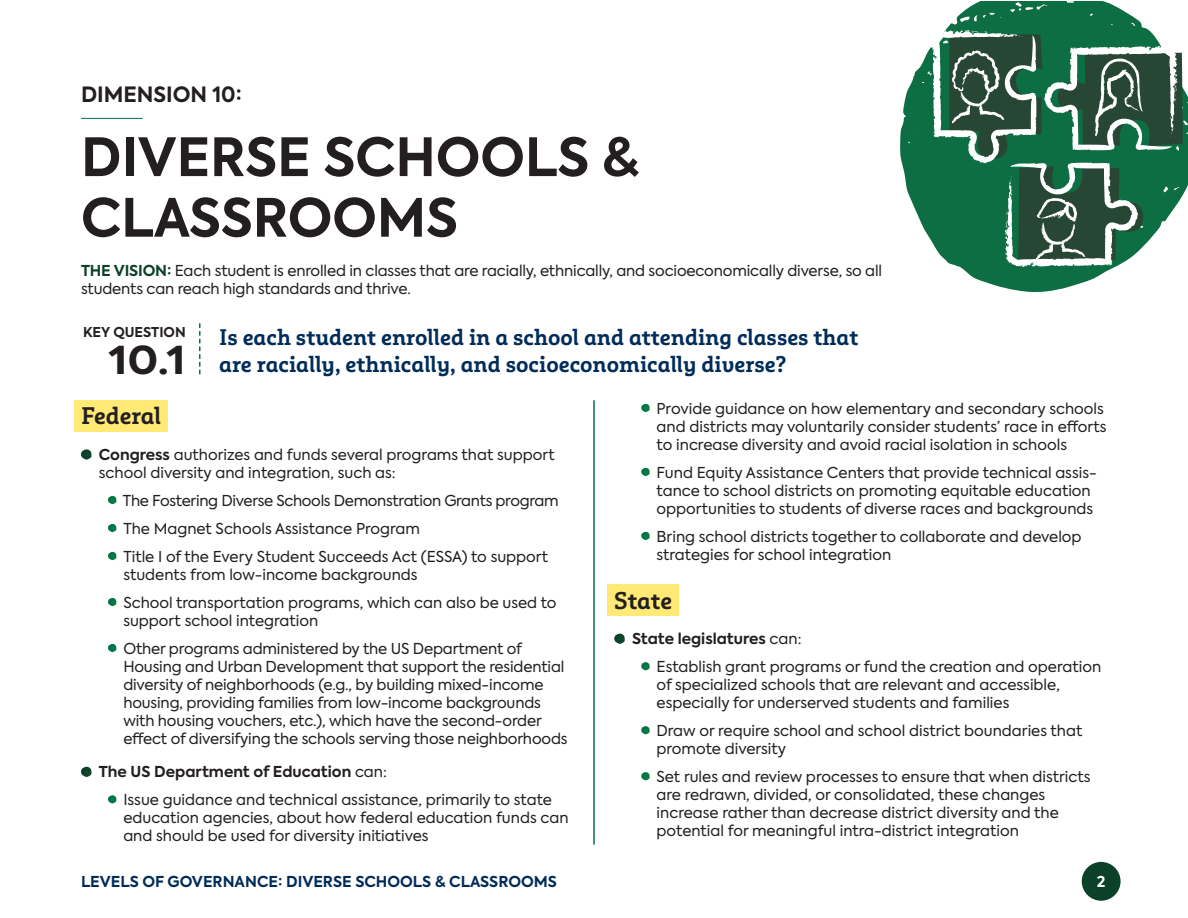
<style>
.page{position:relative;width:1188px;height:918px;background:#fff}
.page>*{position:absolute;margin:0;border:0;box-sizing:border-box;transform-origin:0 0}
.Heading{font:700 52.5px/60.6px "Axiforma";color:#231f20}
.Number{font:700 38.25px "Axiforma";color:#231f20;scale:1.18 1}
.Subheading{font:700 24px "Multiple Slab Alt I";color:#231f20}
.Key_Question{font:700 22.5px/27px "Multiple Slab Alt I";color:#002c59}
.Dimension{font:700 21px "Axiforma";color:#231f20}
.Bullets_2{font:15px/18px "Axiforma";color:#231f20}
.Intro_Paragraph{font:15px/18px "Axiforma";letter-spacing:-.01em;color:#231f20}
.Bullets{font:15px/18px "Axiforma";color:#231f20}
.Bullets_2-2{font:15px "Axiforma";letter-spacing:-.02em;color:#231f20}
.Bullets-2{font:700 15px "Axiforma";color:#231f20}
.t1{font:700 15px "Axiforma";color:#002c59}
.t2{font:700 15px "Axiforma";color:#fff}
.KQ{font:700 13.5px "Axiforma";color:#231f20}
.s1{font-weight:700;color:#0c4129}
.s2{font-weight:700}
.s3{font-weight:400}
</style>
<div class="page">
<div style="left:1082px;top:862px;width:39px;height:39px;background:#0c4129;border-radius:50%"></div>
<hr style="left:81px;top:118px;width:62px;height:1px;background:#017543">
<svg style="left:199px;top:323px;width:2px;height:51px"></svg>
<div style="left:74px;top:400px;width:94px;height:32px;background:#ffea75"></div>
<svg style="left:81px;top:449px;width:10px;height:11px"></svg>
<svg style="left:108px;top:496px;width:8px;height:8px"></svg>
<svg style="left:108px;top:524px;width:8px;height:8px"></svg>
<svg style="left:108px;top:552px;width:8px;height:8px"></svg>
<svg style="left:108px;top:598px;width:8px;height:8px"></svg>
<svg style="left:108px;top:644px;width:8px;height:8px"></svg>
<svg style="left:81px;top:767px;width:10px;height:10px"></svg>
<svg style="left:108px;top:795px;width:8px;height:8px"></svg>
<div style="left:608px;top:585px;width:71px;height:31px;background:#ffea75"></div>
<svg style="left:641px;top:404px;width:9px;height:8px"></svg>
<svg style="left:641px;top:468px;width:9px;height:8px"></svg>
<svg style="left:641px;top:532px;width:9px;height:8px"></svg>
<svg style="left:614px;top:634px;width:11px;height:10px"></svg>
<svg style="left:641px;top:662px;width:9px;height:8px"></svg>
<svg style="left:641px;top:726px;width:9px;height:8px"></svg>
<svg style="left:641px;top:772px;width:9px;height:8px"></svg>
<hr style="left:594px;top:400px;width:1px;height:445px;background:#017543">
<svg style="left:900px;top:95px;width:288px;height:197px"></svg>
<svg style="left:904px;top:1px;width:283px;height:268px;fill:#0d6e43"></svg>
<svg style="left:932px;top:30px;width:251px;height:237px"></svg>
<p class="Dimension" style="left:81px;top:80px;width:162px">DIMENSION 10:</p>
<p class="Heading" style="left:81px;top:128px;width:560px">DIVERSE SCHOOLS &amp;<br>CLASSROOMS</p>
<p class="Intro_Paragraph" style="left:81px;top:262px;width:803px"><span class="s1">THE VISION:</span> Each student is enrolled in classes that are racially, ethnically, and socioeconomically diverse, so all students can reach high standards and thrive.</p>
<p class="KQ" style="left:83px;top:323px;width:104px">KEY QUESTION</p>
<p class="Number" style="left:109px;top:334px;width:67px">10.1</p>
<p class="Key_Question" style="left:219px;top:323px;width:641px">Is each student enrolled in a school and attending classes that are racially, ethnically, and socioeconomically diverse?</p>
<p class="Subheading" style="left:81px;top:401px;width:82px">Federal</p>
<p class="Bullets" style="left:99px;top:445px;width:457px"><span class="s2">Congress</span> authorizes and funds several programs that support school diversity and integration, such as:</p>
<p class="Bullets_2-2" style="left:123px;top:491px;width:437px">The Fostering Diverse Schools Demonstration Grants program</p>
<p class="Bullets_2" style="left:123px;top:519px;width:298px">The Magnet Schools Assistance Program</p>
<p class="Bullets_2" style="left:123px;top:547px;width:426px">Title I of the Every Student Succeeds Act (ESSA) to support students from low-income backgrounds</p>
<p class="Bullets_2" style="left:123px;top:593px;width:435px">School transportation programs, which can also be used to support school integration</p>
<p class="Bullets_2" style="left:123px;top:639px;width:446px">Other programs administered by the US Department of Housing and Urban Development that support the residential diversity of neighborhoods (e.g., by building mixed-income housing, providing families from low-income backgrounds with housing vouchers, etc.), which have the second-order effect of diversifying the schools serving those neighborhoods</p>
<p class="Bullets-2" style="left:99px;top:761px;width:290px">The US Department of Education <span class="s3">can:</span></p>
<p class="Bullets_2" style="left:123px;top:791px;width:447px">Issue guidance and technical assistance, primarily to state education agencies, about how federal education funds can and should be used for diversity initiatives</p>
<p class="Bullets_2" style="left:657px;top:399px;width:451px">Provide guidance on how elementary and secondary schools and districts may voluntarily consider students’ race in efforts to increase diversity and avoid racial isolation in schools</p>
<p class="Bullets_2" style="left:657px;top:463px;width:442px">Fund Equity Assistance Centers that provide technical assis&shy;tance to school districts on promoting equitable education opportunities to students of diverse races and backgrounds</p>
<p class="Bullets_2" style="left:657px;top:527px;width:427px">Bring school districts together to collaborate and develop strategies for school integration</p>
<p class="Subheading" style="left:614px;top:585px;width:59px">State</p>
<p class="Bullets-2" style="left:632px;top:628px;width:171px">State legislatures <span class="s3">can:</span></p>
<p class="Bullets_2" style="left:657px;top:658px;width:446px">Establish grant programs or fund the creation and operation of specialized schools that are relevant and accessible, especially for underserved students and families</p>
<p class="Bullets_2" style="left:657px;top:722px;width:427px">Draw or require school and school district boundaries that promote diversity</p>
<p class="Bullets_2" style="left:657px;top:768px;width:435px">Set rules and review processes to ensure that when districts are redrawn, divided, or consolidated, these changes increase rather than decrease district diversity and the potential for meaningful intra-district integration</p>
<p class="t1" style="left:81px;top:871px;width:477px">LEVELS OF GOVERNANCE: DIVERSE SCHOOLS &amp; CLASSROOMS</p>
<p class="t2" style="left:1097px;top:871px;width:10px">2</p>
</div>
